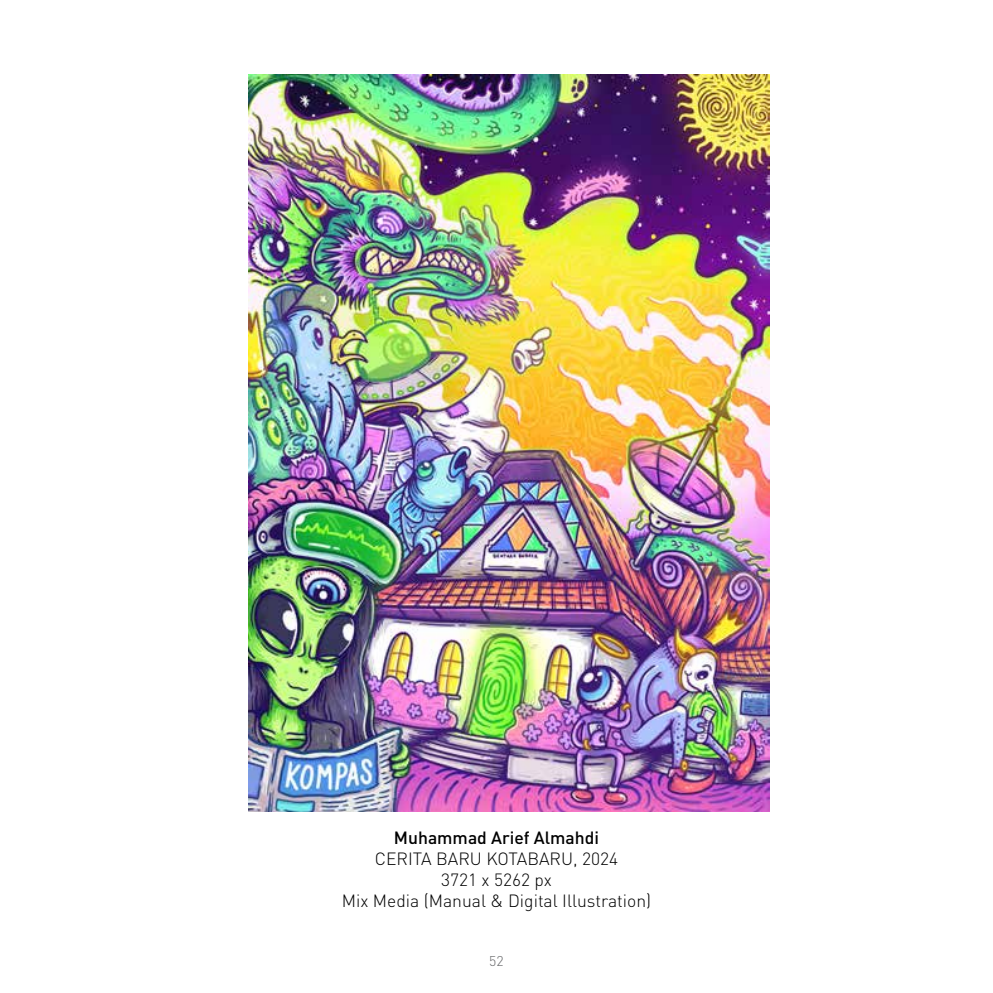
<style>
.page{position:relative;width:993px;height:993px;background:#fff}
.page>*{position:absolute;margin:0;border:0;box-sizing:border-box;transform-origin:0 0}
.t1{font:300 17.5px/21px "DIN Pro";color:#000;text-align:center}
.t2{font:500 17.5px "DIN Pro";color:#000}
.t3{font:300 14px "DIN Pro";color:#636466}
</style>
<div class="page">
<img style="left:248px;top:74px;width:521px;height:737px">
<p class="t2" style="left:394px;top:823px;width:207px">Muhammad Arief Almahdi</p>
<p class="t1" style="left:341px;top:846px;width:311px">CERITA BARU KOTABARU, 2024<br>3721 x 5262 px<br>Mix Media (Manual &amp; Digital Illustration)</p>
<p class="t3" style="left:489px;top:949px;width:16px">52</p>
</div>
